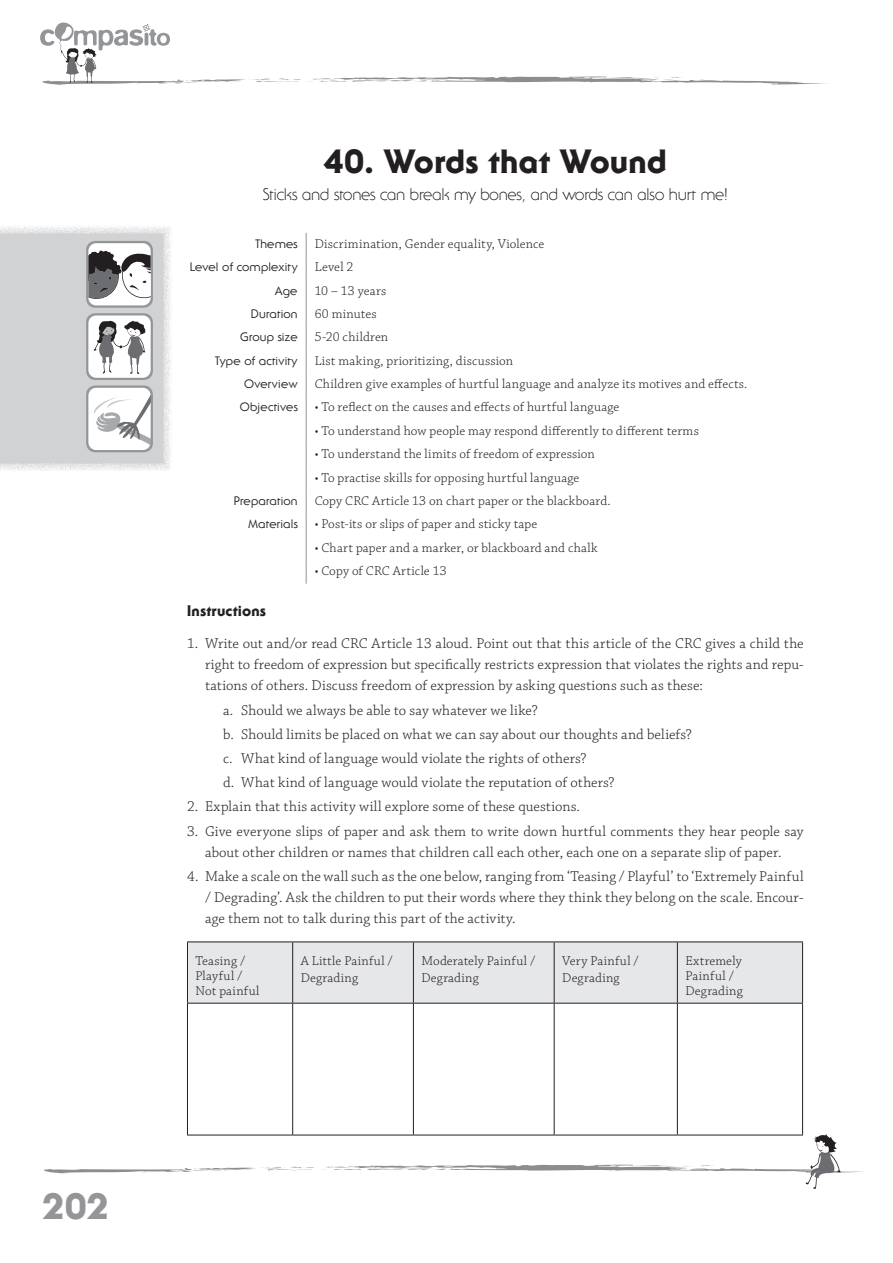
<style>
.page{position:relative;width:893px;height:1263px;background:#fff}
.page>*{position:absolute;margin:0;border:0;box-sizing:border-box;transform-origin:0 0}
.t1{font:36px "Serif Gothic Heavy H";color:#939598}
.t2{font:33px "Serif Gothic Heavy H";color:#231f20}
.t3{font:16.5px "Serif Gothic L";letter-spacing:-.015em;color:#231f20}
.t4{font:300 15px/21px "Chaparral Pro";letter-spacing:.005em;color:#231f20;text-align:justify}
.t5{font:15px "Serif Gothic Heavy H";letter-spacing:.015em;color:#231f20}
.t6{font:300 13.5px/15px "Chaparral Pro";letter-spacing:.01em;color:#231f20}
.t7{font:12px "Serif Gothic Roman H";letter-spacing:.015em;color:#231f20}
</style>
<div class="page">
<svg style="left:44px;top:1134px;width:819px;height:55px"></svg>
<svg style="left:40px;top:22px;width:786px;height:63px"></svg>
<svg style="left:306px;top:233px;width:1px;height:351px"></svg>
<div style="left:188px;top:942px;width:614px;height:61px;background:#e6e7e9"></div>
<hr style="left:187px;top:941px;width:106px;height:1px;background:#231f20">
<hr style="left:293px;top:941px;width:120px;height:1px;background:#231f20">
<hr style="left:413px;top:941px;width:141px;height:1px;background:#231f20">
<hr style="left:554px;top:941px;width:123px;height:1px;background:#231f20">
<hr style="left:677px;top:941px;width:126px;height:1px;background:#231f20">
<hr style="left:187px;top:1003px;width:106px;height:1px;background:#231f20">
<hr style="left:293px;top:1003px;width:120px;height:1px;background:#231f20">
<hr style="left:413px;top:1003px;width:141px;height:1px;background:#231f20">
<hr style="left:554px;top:1003px;width:123px;height:1px;background:#231f20">
<hr style="left:677px;top:1003px;width:126px;height:1px;background:#231f20">
<hr style="left:187px;top:1135px;width:106px;height:1px;background:#231f20">
<hr style="left:293px;top:1135px;width:120px;height:1px;background:#231f20">
<hr style="left:413px;top:1135px;width:141px;height:1px;background:#231f20">
<hr style="left:554px;top:1135px;width:123px;height:1px;background:#231f20">
<hr style="left:677px;top:1135px;width:126px;height:1px;background:#231f20">
<hr style="left:187px;top:942px;width:1px;height:61px;background:#231f20">
<hr style="left:187px;top:1003px;width:1px;height:132px;background:#231f20">
<hr style="left:292px;top:942px;width:1px;height:61px;background:#231f20">
<hr style="left:413px;top:942px;width:1px;height:61px;background:#231f20">
<hr style="left:554px;top:942px;width:1px;height:61px;background:#231f20">
<hr style="left:677px;top:942px;width:1px;height:61px;background:#231f20">
<hr style="left:802px;top:942px;width:1px;height:61px;background:#231f20">
<hr style="left:292px;top:1003px;width:1px;height:132px;background:#231f20">
<hr style="left:413px;top:1003px;width:1px;height:132px;background:#231f20">
<hr style="left:554px;top:1003px;width:1px;height:132px;background:#231f20">
<hr style="left:677px;top:1003px;width:1px;height:132px;background:#231f20">
<hr style="left:802px;top:1003px;width:1px;height:132px;background:#231f20">
<img style="left:0;top:227px;width:171px;height:244px">
<svg style="left:87px;top:242px;width:65px;height:65px"></svg>
<div style="left:86px;top:241px;width:67px;height:67px;border:2px solid #939598;border-radius:9px"></div>
<svg style="left:87px;top:314px;width:65px;height:65px"></svg>
<div style="left:86px;top:313px;width:67px;height:67px;border:2px solid #939598;border-radius:9px"></div>
<svg style="left:87px;top:386px;width:65px;height:65px"></svg>
<div style="left:86px;top:385px;width:67px;height:67px;border:2px solid #939598;border-radius:9px"></div>
<h1 class="t1" style="left:43px;top:1184px;width:68px">202</h1>
<h2 class="t2" style="left:324px;top:141px;width:345px">40. Words that Wound</h2>
<p class="t3" style="left:263px;top:184px;width:466px">Sticks and stones can break my bones, and words can also hurt me!</p>
<p class="t7" style="left:255px;top:236px;width:44px">Themes</p>
<p class="t6" style="left:315px;top:237px;width:231px">Discrimination, Gender equality, Violence</p>
<p class="t7" style="left:190px;top:260px;width:109px">Level of complexity</p>
<p class="t6" style="left:315px;top:260px;width:40px">Level 2</p>
<p class="t7" style="left:275px;top:283px;width:24px">Age</p>
<p class="t6" style="left:315px;top:283px;width:73px">10 – 13 years</p>
<p class="t7" style="left:251px;top:306px;width:48px">Duration</p>
<p class="t6" style="left:315px;top:307px;width:63px">60 minutes</p>
<p class="t7" style="left:240px;top:330px;width:59px">Group size</p>
<p class="t6" style="left:315px;top:330px;width:75px">5-20 children</p>
<p class="t7" style="left:215px;top:353px;width:84px">Type of activity</p>
<p class="t6" style="left:315px;top:353px;width:200px">List making, prioritizing, discussion</p>
<p class="t7" style="left:244px;top:377px;width:55px">Overview</p>
<p class="t6" style="left:315px;top:377px;width:434px">Children give examples of hurtful language and analyze its motives and effects.</p>
<p class="t7" style="left:240px;top:400px;width:59px">Objectives</p>
<p class="t6" style="left:315px;top:400px;width:306px">• To reflect on the causes and effects of hurtful language</p>
<p class="t6" style="left:315px;top:424px;width:386px">• To understand how people may respond differently to different terms</p>
<p class="t6" style="left:315px;top:447px;width:282px">• To understand the limits of freedom of expression</p>
<p class="t6" style="left:315px;top:470px;width:266px">• To practise skills for opposing hurtful language</p>
<p class="t7" style="left:234px;top:493px;width:65px">Preparation</p>
<p class="t6" style="left:315px;top:494px;width:297px">Copy CRC Article 13 on chart paper or the blackboard.</p>
<p class="t7" style="left:249px;top:517px;width:51px">Materials</p>
<p class="t6" style="left:315px;top:517px;width:224px">• Post-its or slips of paper and sticky tape</p>
<p class="t6" style="left:315px;top:541px;width:285px">• Chart paper and a marker, or blackboard and chalk</p>
<p class="t6" style="left:315px;top:564px;width:134px">• Copy of CRC Article 13</p>
<p class="t5" style="left:187px;top:601px;width:80px">Instructions</p>
<p class="t4" style="left:205px;top:634px;width:600px;text-indent:-18px">1. Write out and/or read CRC Article 13 aloud. Point out that this article of the CRC gives a child the right to freedom of expression but specifically restricts expression that violates the rights and repu&shy;tations of others. Discuss freedom of expression by asking questions such as these:</p>
<p class="t4" style="left:223px;top:698px;width:470px;line-height:24.2px;text-align:left">a. Should we always be able to say whatever we like?<br>b. Should limits be placed on what we can say about our thoughts and beliefs? c. What kind of language would violate the rights of others?<br>d. What kind of language would violate the reputation of others?</p>
<p class="t4" style="left:187px;top:797px;width:394px">2. Explain that this activity will explore some of these questions.</p>
<p class="t4" style="left:187px;top:821px;width:618px;text-align:center">3. Give everyone slips of paper and ask them to write down hurtful comments they hear people say about other children or names that children call each other, each one on a separate slip of paper.</p>
<p class="t4" style="left:205px;top:866px;width:600px;text-indent:-18px">4. Make a scale on the wall such as the one below, ranging from ‘Teasing / Playful’ to ‘Extremely Painful / Degrading’. Ask the children to put their words where they think they belong on the scale. Encour&shy;age them not to talk during this part of the activity.</p>
<p class="t6" style="left:196px;top:953px;width:65px">Teasing /<br>Playful /<br>Not painful</p>
<p class="t6" style="left:301px;top:952px;width:94px;line-height:17.1px">A Little Painful /<br>Degrading</p>
<p class="t6" style="left:421px;top:952px;width:115px;line-height:17.1px">Moderately Painful /<br>Degrading</p>
<p class="t6" style="left:562px;top:952px;width:78px;line-height:17.1px">Very Painful /<br>Degrading</p>
<p class="t6" style="left:685px;top:953px;width:59px">Extremely<br>Painful /<br>Degrading</p>
</div>
